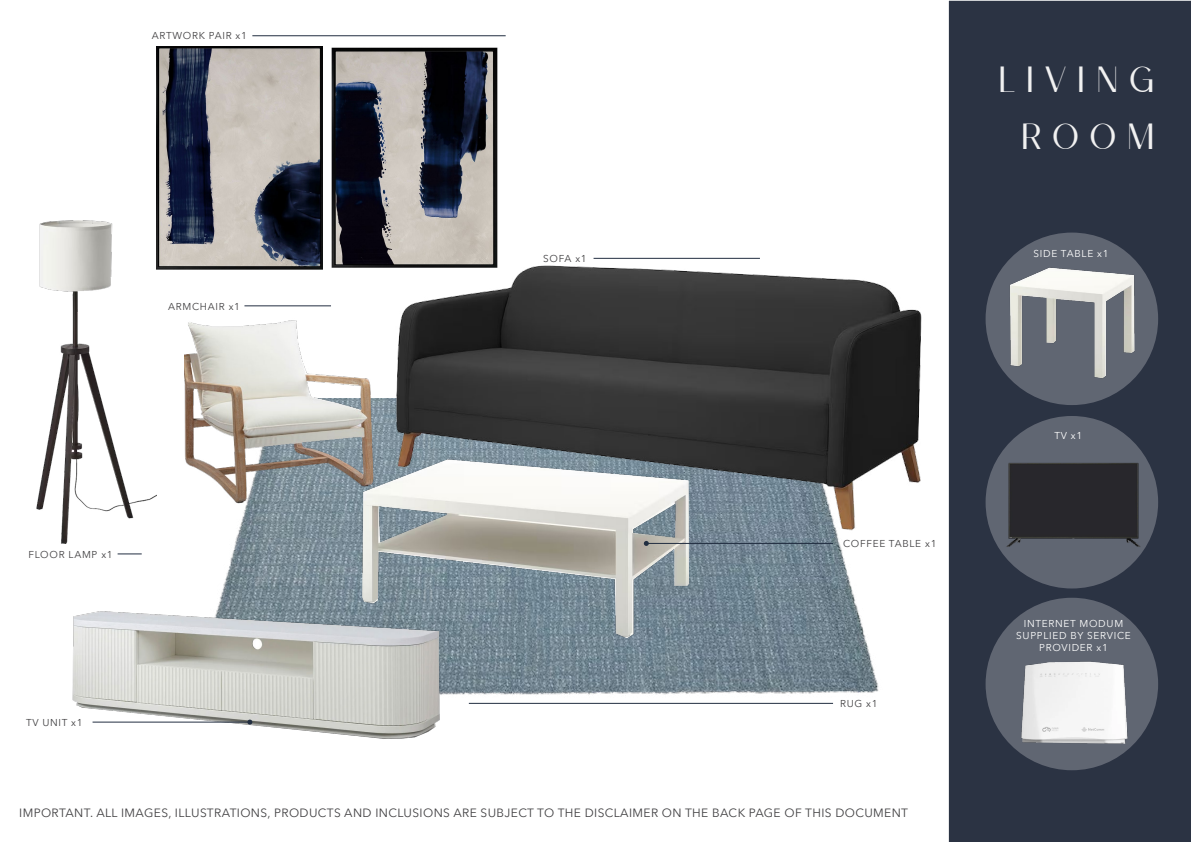
<style>
.page{position:relative;width:1191px;height:842px;background:#fff}
.page>*{position:absolute;margin:0;border:0;box-sizing:border-box;transform-origin:0 0}
.t1{font:48px/57.6px "Breadley Sans";letter-spacing:.2em;color:#f1f1f1;text-align:center}
.t2{font:12px "Avenir Next";letter-spacing:.03em;color:#414042}
.t3{font:10px "Avenir Next";letter-spacing:.07em;color:#414042}
.t4{font:10px/12px "Avenir Next";letter-spacing:.07em;color:#fff;text-align:center}
</style>
<div class="page">
<div style="left:948px;top:0;width:243px;height:842px;background:#2b3343"></div>
<img style="left:184px;top:398px;width:695px;height:297px">
<img style="left:37px;top:220px;width:119px;height:323px">
<img style="left:386px;top:265px;width:536px;height:291px">
<img style="left:72px;top:606px;width:373px;height:133px">
<div style="left:985px;top:233px;width:173px;height:172px;background:#606672;border-radius:50%"></div>
<img style="left:1007px;top:259px;width:129px;height:128px">
<div style="left:985px;top:416px;width:173px;height:172px;background:#606672;border-radius:50%"></div>
<div style="left:985px;top:598px;width:173px;height:172px;background:#606672;border-radius:50%"></div>
<img style="left:1012px;top:661px;width:122px;height:103px">
<img style="left:997px;top:454px;width:153px;height:102px">
<hr style="left:469px;top:703px;width:364px;height:1px;background:#222e41">
<hr style="left:593px;top:258px;width:167px;height:1px;background:#222e41">
<hr style="left:252px;top:35px;width:253px;height:1px;background:#222e41">
<svg style="left:118px;top:554px;width:24px;height:1px"></svg>
<hr style="left:93px;top:722px;width:157px;height:1px;background:#222e41">
<svg style="left:247px;top:720px;width:5px;height:5px"></svg>
<img style="left:185px;top:320px;width:199px;height:198px">
<img style="left:354px;top:448px;width:342px;height:199px">
<hr style="left:646px;top:543px;width:187px;height:1px;background:#222e41">
<svg style="left:644px;top:541px;width:5px;height:5px"></svg>
<hr style="left:244px;top:306px;width:87px;height:1px;background:#222e41">
<img style="left:156px;top:46px;width:166px;height:224px">
<img style="left:331px;top:47px;width:167px;height:224px">
<p class="t3" style="left:152px;top:27px;width:97px">ARTWORK PAIR x1</p>
<p class="t3" style="left:168px;top:298px;width:73px">ARMCHAIR x1</p>
<p class="t3" style="left:28px;top:546px;width:86px">FLOOR LAMP x1</p>
<p class="t3" style="left:26px;top:714px;width:58px">TV UNIT x1</p>
<p class="t3" style="left:543px;top:250px;width:45px">SOFA x1</p>
<p class="t3" style="left:843px;top:535px;width:95px">COFFEE TABLE x1</p>
<p class="t3" style="left:840px;top:695px;width:39px">RUG x1</p>
<p class="t2" style="left:19px;top:802px;width:890px">IMPORTANT. ALL IMAGES, ILLUSTRATIONS, PRODUCTS AND INCLUSIONS ARE SUBJECT TO THE DISCLAIMER ON THE BACK PAGE OF THIS DOCUMENT</p>
<h1 class="t1" style="left:997px;top:53px;width:160px">LIVING<br>ROOM</h1>
<p class="t4" style="left:1033px;top:247px;width:77px">SIDE TABLE x1</p>
<p class="t4" style="left:1054px;top:429px;width:29px">TV x1</p>
<p class="t4" style="left:1016px;top:617px;width:116px">INTERNET MODUM<br>SUPPLIED BY SERVICE<br>PROVIDER x1</p>
</div>
